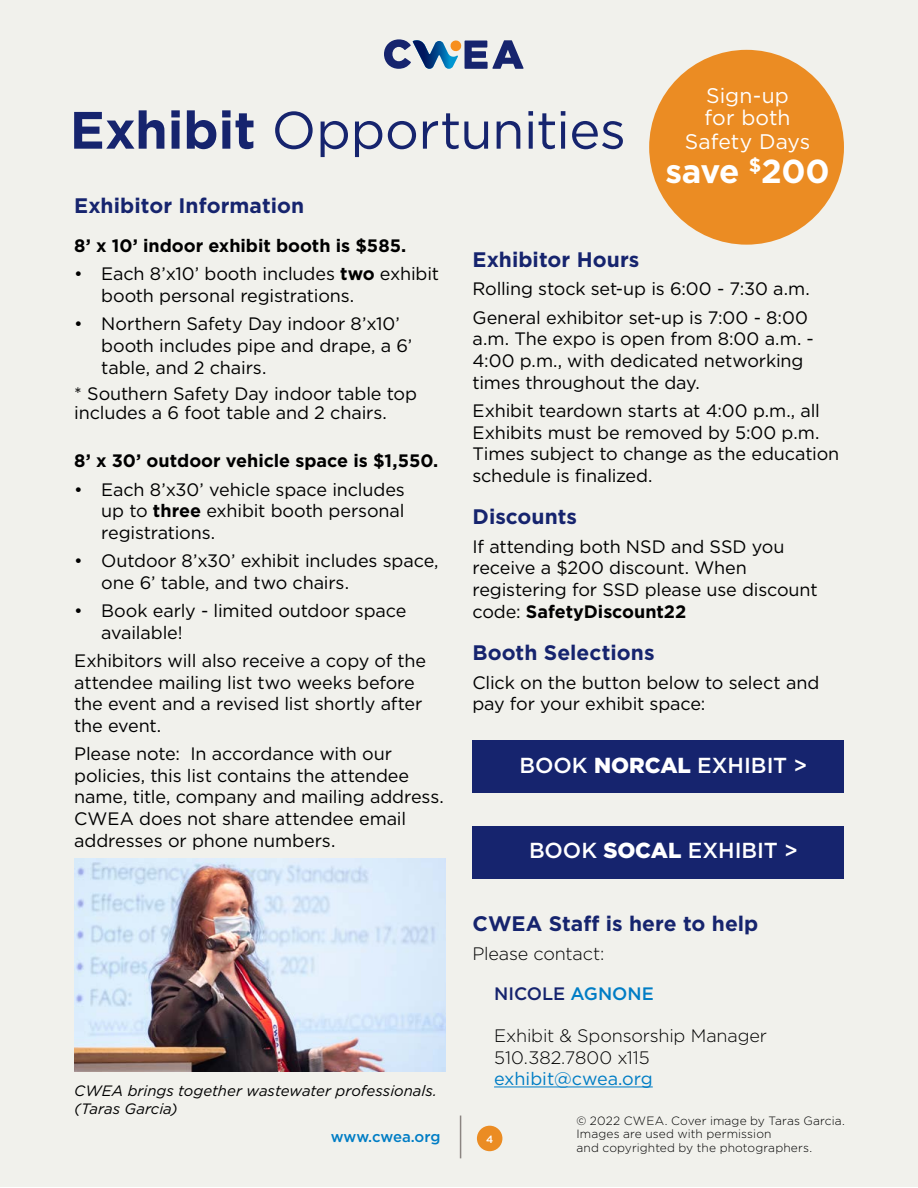
<style>
.page{position:relative;width:918px;height:1188px;background:#fff}
.page>*{position:absolute;margin:0;border:0;box-sizing:border-box;transform-origin:0 0}
.t1{font:52.5px "Gotham";letter-spacing:-.01em;color:#16246e}
.t2{font:700 33.15px "Gotham";letter-spacing:-.015em;color:#fff}
.t3{font:500 21.75px "Gotham";color:#fff}
.t4{font:21.15px/23.1px "Gotham";color:#fff;text-align:center}
.t5{font:700 21px "Gotham";color:#16246e}
.t6{font:18px/21.6px "Gotham";letter-spacing:-.01em;color:#000}
.t7{font:700 18px "Gotham";letter-spacing:-.005em;color:#000}
.t8{font:300 18px/21.6px "Gotham";letter-spacing:-.005em;color:#000}
.t9{font:18px "Gotham";color:#007dc5}
.t10{font:500 18px "Gotham";color:#16246e}
.t11{font:italic 15px/18px "Gotham";color:#000}
.t12{font:500 15px "Gotham";letter-spacing:-.01em;color:#007dc5}
.t13{font:300 12px/13.5px "Gotham";letter-spacing:.01em;color:#000}
.t14{font:500 10.5px "Gotham";color:#fff}
.s1{font-weight:700}
.s2{font-weight:900}
.s3{color:#007dc5}
</style>
<div class="page">
<div style="left:0;top:0;width:918px;height:1187px;background:#f1f1ec"></div>
<div style="left:477px;top:1126px;width:25px;height:25px;background:#eb8c23;border-radius:50%"></div>
<hr style="left:460px;top:1116px;width:1px;height:42px;background:#8b8581">
<svg style="left:384px;top:39px;width:140px;height:30px"></svg>
<hr style="left:494px;top:1087px;width:159px;height:1px;background:#007dc5">
<img style="left:74px;top:858px;width:372px;height:214px">
<div style="left:472px;top:741px;width:372px;height:52px;background:#16246e"></div>
<div style="left:472px;top:826px;width:372px;height:52px;background:#16246e"></div>
<div style="left:649px;top:50px;width:195px;height:195px;background:#eb8c23;border-radius:50%"></div>
<h1 class="t1" style="left:70px;top:96px;width:558px"><span class="s1">Exhibit</span> Opportunities</h1>
<p class="t4" style="left:685px;top:83px;width:127px">Sign-up<br>for both<br>Safety Days</p>
<h2 class="t2" style="left:665px;top:150px;width:166px">save <sup>$</sup>200</h2>
<p class="t5" style="left:74px;top:192px;width:231px">Exhibitor Information</p>
<p class="t7" style="left:74px;top:234px;width:334px">8’ x 10’ indoor exhibit booth is $585.</p>
<p class="t6" style="left:101px;top:263px;width:339px;text-indent:-27px">• Each 8’x10’ booth includes <span class="s1">two</span> exhibit booth personal registrations.</p>
<p class="t6" style="left:101px;top:313px;width:313px;text-indent:-27px">• Northern Safety Day indoor 8’x10’ booth includes pipe and drape, a 6’ table, and 2 chairs.</p>
<p class="t6" style="left:74px;top:383px;width:344px;line-height:19.4px">* Southern Safety Day indoor table top includes a 6 foot table and 2 chairs.</p>
<p class="t7" style="left:74px;top:449px;width:366px">8’ x 30’ outdoor vehicle space is $1,550.</p>
<p class="t6" style="left:101px;top:478px;width:305px;text-align:justify;text-indent:-27px">• Each 8’x30’ vehicle space includes up to <span class="s1">three</span> exhibit booth personal registrations.</p>
<p class="t6" style="left:101px;top:550px;width:339px;text-indent:-27px">• Outdoor 8’x30’ exhibit includes space, one 6’ table, and two chairs.</p>
<p class="t6" style="left:101px;top:600px;width:307px;text-indent:-27px">• Book early - limited outdoor space available!</p>
<p class="t6" style="left:74px;top:650px;width:354px">Exhibitors will also receive a copy of the attendee mailing list two weeks before the event and a revised list shortly after the event.</p>
<p class="t6" style="left:74px;top:743px;width:371px">Please note: In accordance with our policies, this list contains the attendee name, title, company and mailing address.<br>CWEA does not share attendee email addresses or phone numbers.</p>
<p class="t5" style="left:472px;top:246px;width:168px">Exhibitor Hours</p>
<p class="t6" style="left:472px;top:274px;width:339px;line-height:28.3px">Rolling stock set-up is 6:00 - 7:30 a.m.<br>General exhibitor set-up is 7:00 - 8:00</p>
<p class="t6" style="left:472px;top:328px;width:343px">a.m. The expo is open from 8:00 a.m. -<br>4:00 p.m., with dedicated networking times throughout the day.</p>
<p class="t6" style="left:472px;top:399px;width:368px">Exhibit teardown starts at 4:00 p.m., all Exhibits must be removed by 5:00 p.m.<br>Times subject to change as the education schedule is finalized.</p>
<p class="t5" style="left:472px;top:503px;width:106px">Discounts</p>
<p class="t6" style="left:472px;top:535px;width:347px">If attending both NSD and SSD you receive a $200 discount. When registering for SSD please use discount code: <span class="s1">SafetyDiscount22</span></p>
<p class="t5" style="left:472px;top:639px;width:184px">Booth Selections</p>
<p class="t6" style="left:472px;top:671px;width:348px">Click on the button below to select and pay for your exhibit space:</p>
<p class="t3" style="left:520px;top:751px;width:289px">BOOK <span class="s2">NORCAL</span> EXHIBIT &gt;</p>
<p class="t3" style="left:529px;top:836px;width:270px">BOOK <span class="s2">SOCAL</span> EXHIBIT &gt;</p>
<p class="t5" style="left:472px;top:910px;width:287px">CWEA Staff is here to help</p>
<p class="t8" style="left:472px;top:942px;width:133px">Please contact:</p>
<p class="t10" style="left:494px;top:982px;width:161px">NICOLE <span class="s3">AGNONE</span></p>
<p class="t8" style="left:494px;top:1024px;width:275px">Exhibit &amp; Sponsorship Manager<br>510.382.7800 x115</p>
<p class="t9" style="left:494px;top:1067px;width:160px">exhibit@cwea.org</p>
<p class="t11" style="left:74px;top:1082px;width:364px">CWEA brings together wastewater professionals. (Taras Garcia)</p>
<p class="t13" style="left:576px;top:1114px;width:270px">© 2022 CWEA. Cover image by Taras Garcia.<br>Images are used with permission<br>and copyrighted by the photographers.</p>
<p class="t12" style="left:331px;top:1127px;width:111px">www.cwea.org</p>
<p class="t14" style="left:486px;top:1132px;width:9px">4</p>
</div>
